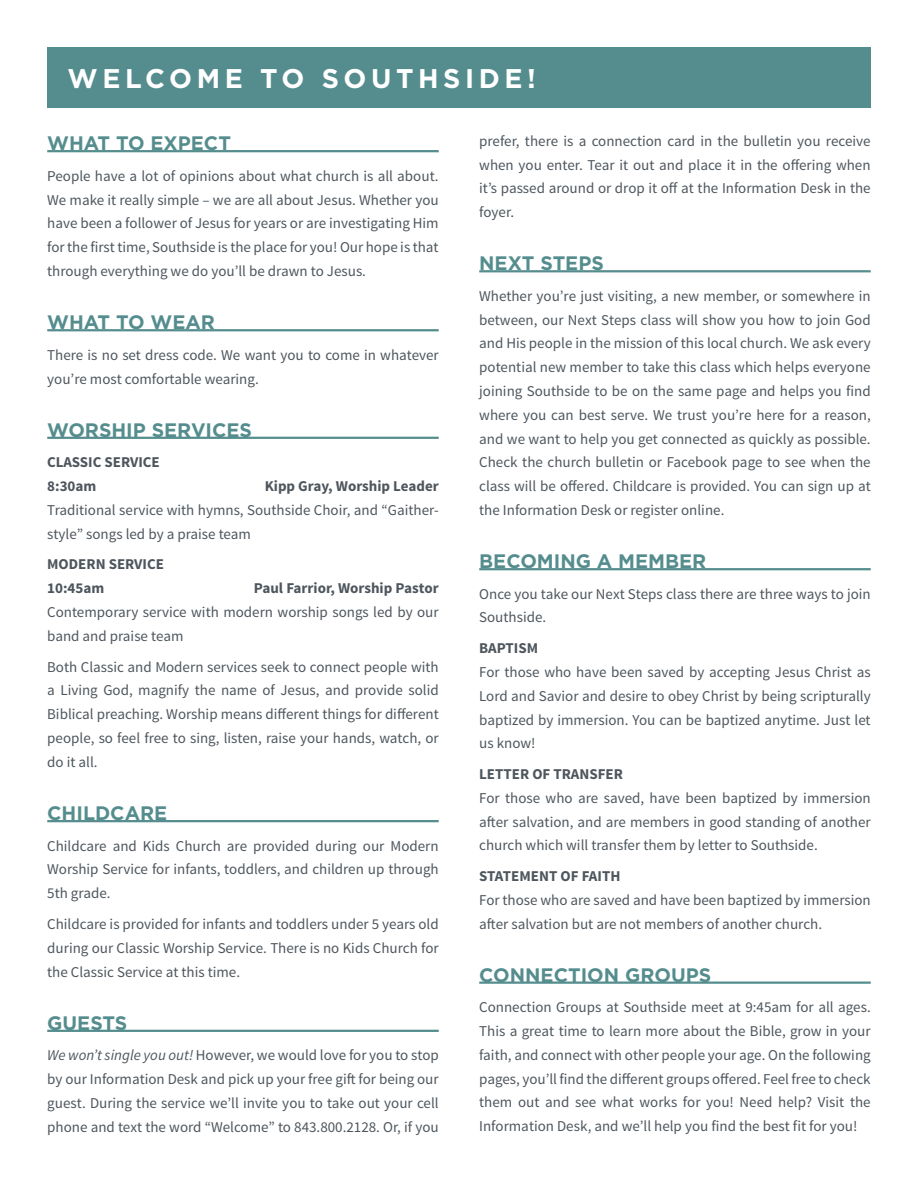
<style>
.page{position:relative;width:918px;height:1188px;background:#fff}
.page>*{position:absolute;margin:0;border:0;box-sizing:border-box;transform-origin:0 0}
.t1{font:700 27px "Gotham";letter-spacing:.17em;color:#fff}
.t2{font:700 19.5px "Gotham";color:#558d8e}
.t3{font:15px/23.9px "Source Sans Pro";color:#4e565d;text-align:justify}
.t4{font:700 15px/23.9px "Source Sans Pro";color:#4e565d}
.s1{font-style:italic}
</style>
<div class="page">
<div style="left:47px;top:47px;width:824px;height:61px;background:#558d8e"></div>
<hr style="left:47px;top:150px;width:392px;height:2px;background:#558d8e">
<hr style="left:47px;top:329px;width:392px;height:2px;background:#558d8e">
<hr style="left:47px;top:437px;width:392px;height:2px;background:#558d8e">
<hr style="left:47px;top:820px;width:392px;height:2px;background:#558d8e">
<hr style="left:47px;top:1030px;width:392px;height:2px;background:#558d8e">
<hr style="left:479px;top:270px;width:392px;height:2px;background:#558d8e">
<hr style="left:479px;top:568px;width:392px;height:2px;background:#558d8e">
<hr style="left:479px;top:982px;width:392px;height:2px;background:#558d8e">
<h1 class="t1" style="left:68px;top:61px;width:470px">WELCOME TO SOUTHSIDE!</h1>
<h2 class="t2" style="left:47px;top:130px;width:185px">WHAT TO EXPECT</h2>
<p class="t3" style="left:47px;top:164px;width:393px">People have a lot of opinions about what church is all about.<br>We make it really simple – we are all about Jesus. Whether you have been a follower of Jesus for years or are investigating Him for the first time, Southside is the place for you! Our hope is that through everything we do you’ll be drawn to Jesus.</p>
<h2 class="t2" style="left:47px;top:309px;width:169px">WHAT TO WEAR</h2>
<p class="t3" style="left:47px;top:343px;width:393px">There is no set dress code. We want you to come in whatever you’re most comfortable wearing.</p>
<h2 class="t2" style="left:47px;top:417px;width:206px">WORSHIP SERVICES</h2>
<p class="t4" style="left:47px;top:451px;width:114px">CLASSIC SERVICE<br>8:30am</p>
<p class="t4" style="left:265px;top:475px;width:176px">Kipp Gray, Worship Leader</p>
<p class="t3" style="left:47px;top:498px;width:393px">Traditional service with hymns, Southside Choir, and “Gaither&shy;style” songs led by a praise team</p>
<p class="t4" style="left:47px;top:553px;width:118px">MODERN SERVICE<br>10:45am</p>
<p class="t4" style="left:254px;top:577px;width:187px">Paul Farrior, Worship Pastor</p>
<p class="t3" style="left:47px;top:600px;width:393px">Contemporary service with modern worship songs led by our band and praise team</p>
<p class="t3" style="left:47px;top:655px;width:393px">Both Classic and Modern services seek to connect people with a Living God, magnify the name of Jesus, and provide solid Biblical preaching. Worship means different things for different people, so feel free to sing, listen, raise your hands, watch, or do it all.</p>
<h2 class="t2" style="left:47px;top:800px;width:122px">CHILDCARE</h2>
<p class="t3" style="left:47px;top:834px;width:393px">Childcare and Kids Church are provided during our Modern Worship Service for infants, toddlers, and children up through 5th grade.</p>
<p class="t3" style="left:47px;top:912px;width:393px">Childcare is provided for infants and toddlers under 5 years old during our Classic Worship Service. There is no Kids Church for the Classic Service at this time.</p>
<h2 class="t2" style="left:47px;top:1010px;width:82px">GUESTS</h2>
<p class="t3" style="left:47px;top:1044px;width:393px"><span class="s1">We won’t single you out!</span> However, we would love for you to stop by our Information Desk and pick up your free gift for being our guest. During the service we’ll invite you to take out your cell phone and text the word “Welcome” to 843.800.2128. Or, if you</p>
<p class="t3" style="left:479px;top:129px;width:393px">prefer, there is a connection card in the bulletin you receive when you enter. Tear it out and place it in the offering when it’s passed around or drop it off at the Information Desk in the foyer.</p>
<h2 class="t2" style="left:479px;top:250px;width:126px">NEXT STEPS</h2>
<p class="t3" style="left:479px;top:284px;width:393px">Whether you’re just visiting, a new member, or somewhere in between, our Next Steps class will show you how to join God and His people in the mission of this local church. We ask every potential new member to take this class which helps everyone joining Southside to be on the same page and helps you find where you can best serve. We trust you’re here for a reason, and we want to help you get connected as quickly as possible.<br>Check the church bulletin or Facebook page to see when the class will be offered. Childcare is provided. You can sign up at the Information Desk or register online.</p>
<h2 class="t2" style="left:479px;top:548px;width:229px">BECOMING A MEMBER</h2>
<p class="t3" style="left:479px;top:582px;width:393px">Once you take our Next Steps class there are three ways to join<br>Southside.</p>
<p class="t4" style="left:479px;top:637px;width:60px">BAPTISM</p>
<p class="t3" style="left:479px;top:660px;width:393px">For those who have been saved by accepting Jesus Christ as Lord and Savior and desire to obey Christ by being scripturally baptized by immersion. You can be baptized anytime. Just let us know!</p>
<p class="t4" style="left:479px;top:763px;width:145px">LETTER OF TRANSFER</p>
<p class="t3" style="left:479px;top:786px;width:393px">For those who are saved, have been baptized by immersion after salvation, and are members in good standing of another church which will transfer them by letter to Southside.</p>
<p class="t4" style="left:479px;top:865px;width:143px">STATEMENT OF FAITH</p>
<p class="t3" style="left:479px;top:888px;width:393px">For those who are saved and have been baptized by immersion after salvation but are not members of another church.</p>
<h2 class="t2" style="left:479px;top:962px;width:234px">CONNECTION GROUPS</h2>
<p class="t3" style="left:479px;top:995px;width:393px">Connection Groups at Southside meet at 9:45am for all ages.<br>This a great time to learn more about the Bible, grow in your faith, and connect with other people your age. On the following pages, you’ll find the different groups offered. Feel free to check them out and see what works for you! Need help? Visit the Information Desk, and we’ll help you find the best fit for you!</p>
</div>
